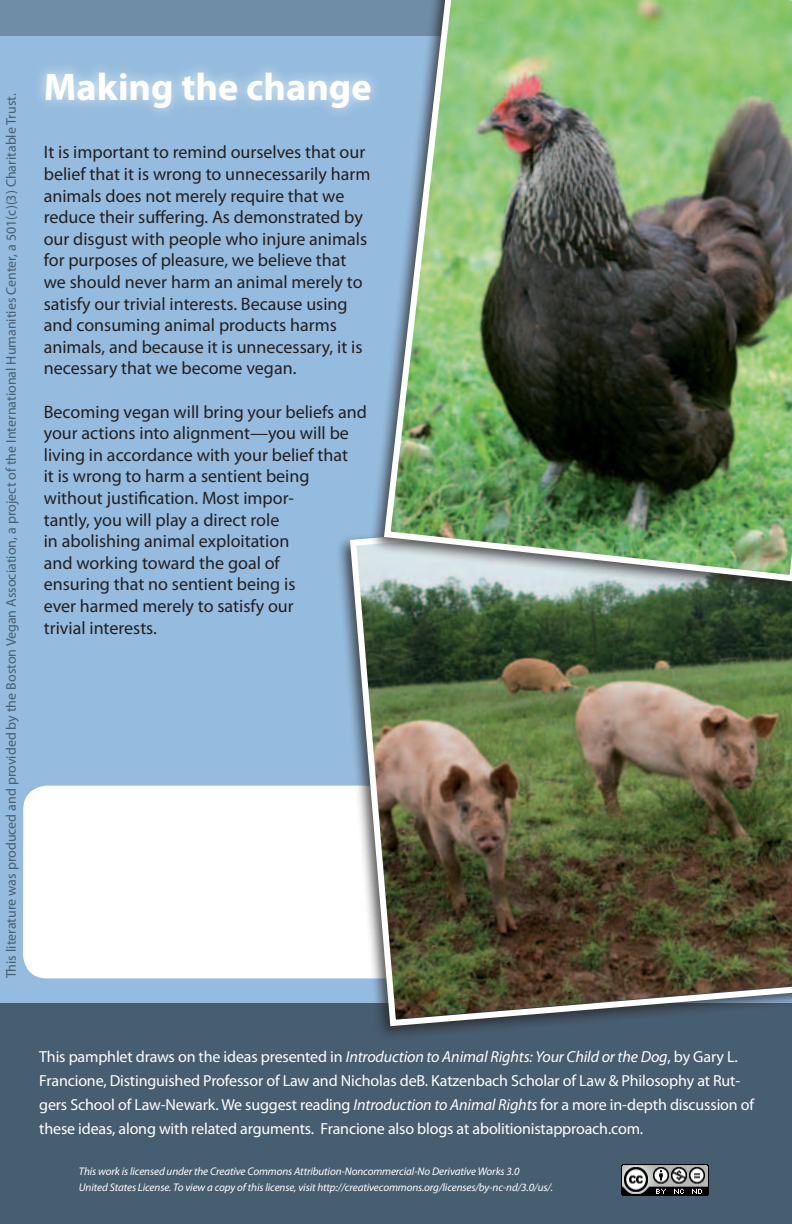
<style>
.page{position:relative;width:792px;height:1224px;background:#95bcde}
.page>*{position:absolute;margin:0;border:0;box-sizing:border-box;transform-origin:0 0}
.t1{font:700 38.4px "Myriad Pro";color:#fff}
.t2{font:18px/21.6px "Myriad Pro";color:#231f20}
.t3{font:16px/24px "Myriad Pro";letter-spacing:-.01em;color:#fff}
.t4{font:14px "Myriad Pro";color:#475d70}
.t5{font:italic 11px/16px "Myriad Pro";letter-spacing:-.01em;color:#fff}
.s1{font-style:italic}
</style>
<div class="page">
<div style="left:0;top:1003px;width:792px;height:221px;background:#475d70"></div>
<div style="left:23px;top:786px;width:311px;height:192px;background:#fff"></div>
<div style="left:334px;top:495px;width:458px;height:546px;background:#231f20;opacity:.75"></div>
<img style="left:347px;top:497px;width:445px;height:532px">
<div style="left:0;top:0;width:792px;height:35px;background:#6f8da7"></div>
<div style="left:368px;top:0;width:424px;height:596px;background:#231f20;opacity:.75"></div>
<img style="left:381px;top:0;width:411px;height:585px">
<div style="left:33px;top:58px;width:349px;height:61px;background:#fff;opacity:.75"></div>
<img style="left:621px;top:1164px;width:88px;height:31px">
<p class="t4" style="left:3px;top:978px;width:887px;rotate:-90deg">This literature was produced and provided by the Boston Vegan Association, a project of the International Humanities Center, a 501(c)(3) Charitable Trust.</p>
<h1 class="t1" style="left:44px;top:62px;width:329px">Making the change</h1>
<p class="t2" style="left:44px;top:141px;width:328px">It is important to remind ourselves that our belief that it is wrong to unnecessarily harm animals does not merely require that we reduce their suffering. As demonstrated by our disgust with people who injure animals for purposes of pleasure, we believe that we should never harm an animal merely to satisfy our trivial interests. Because using and consuming animal products harms animals, and because it is unnecessary, it is necessary that we become vegan.</p>
<p class="t2" style="left:44px;top:400px;width:325px">Becoming vegan will bring your beliefs and your actions into alignment—you will be living in accordance with your belief that<br>it is wrong to harm a sentient being without justification. Most impor-<br>tantly, you will play a direct role<br>in abolishing animal exploitation<br>and working toward the goal of<br>ensuring that no sentient being is<br>ever harmed merely to satisfy our<br>trivial interests.</p>
<p class="t3" style="left:39px;top:1044px;width:716px">This pamphlet draws on the ideas presented in <span class="s1">Introduction to Animal Rights: Your Child or the Dog</span>, by Gary L.<br>Francione, Distinguished Professor of Law and Nicholas deB. Katzenbach Scholar of Law &amp; Philosophy at Rut&shy;gers School of Law-Newark. We suggest reading <span class="s1">Introduction to Animal Rights</span> for a more in-depth discussion of these ideas, along with related arguments. Francione also blogs at abolitionistapproach.com.</p>
<p class="t5" style="left:79px;top:1163px;width:476px">This work is licensed under the Creative Commons Attribution-Noncommercial-No Derivative Works 3.0<br>United States License. To view a copy of this license, visit http://creativecommons.org/licenses/by-nc-nd/3.0/us/.</p>
</div>
